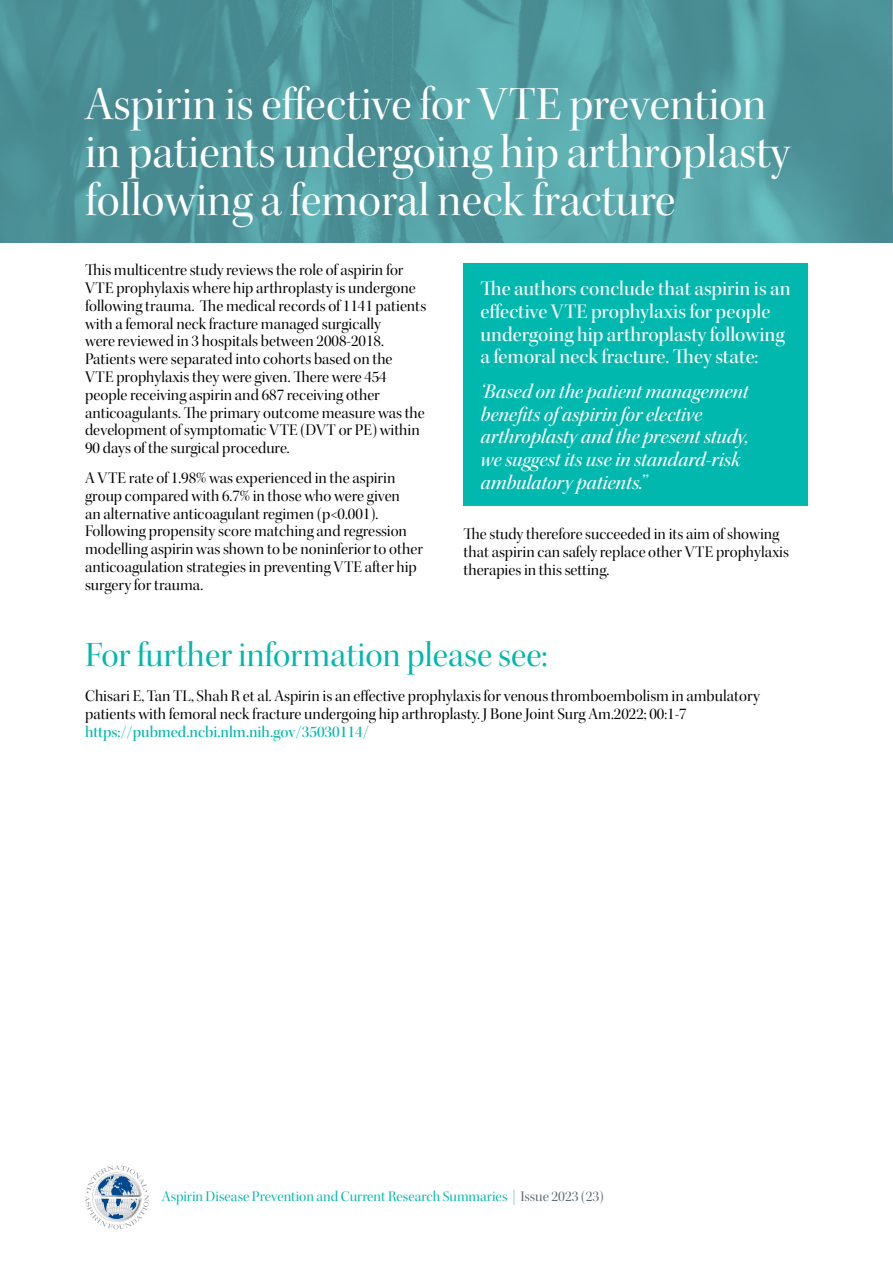
<style>
.page{position:relative;width:893px;height:1263px;background:#fff}
.page>*{position:absolute;margin:0;border:0;box-sizing:border-box;transform-origin:0 0}
.t1{font:48px/48px "Kepler Std Disp";color:#fff}
.t2{font:36px "Kepler Std Disp";color:#00b8ae}
.t3{font:21px/22.6px "Kepler Std Medium It Disp";color:#fff}
.t4{font:21px/22.6px "Kepler Std Medium Disp";color:#fff}
.t5{font:16.5px/17.9px "Kepler Std Disp";color:#000}
.t6{font:16.5px "Kepler Std Medium Disp";color:#00b8ae}
.t7{font:15px "Kepler Std Disp";color:#00b8ae}
.s1{color:#6ac6c7}
.s2{color:#606c77}
</style>
<div class="page">
<svg style="left:85px;top:1165px;width:64px;height:64px"></svg>
<svg style="left:0;top:0;width:893px;height:242px;background:#50999e"></svg>
<img style="left:892px;top:0;width:1px;height:194px">
<div style="left:463px;top:264px;width:345px;height:242px;background:#00b8ae"></div>
<h1 class="t1" style="left:85px;top:81px;width:706px">Aspirin is effective for VTE prevention in patients undergoing hip arthroplasty following a femoral neck fracture</h1>
<p class="t5" style="left:85px;top:261px;width:343px">This multicentre study reviews the role of aspirin for VTE prophylaxis where hip arthroplasty is undergone following trauma. The medical records of 1141 patients with a femoral neck fracture managed surgically<br>were reviewed in 3 hospitals between 2008-2018.<br>Patients were separated into cohorts based on the<br>VTE prophylaxis they were given. There were 454 people receiving aspirin and 687 receiving other anticoagulants. The primary outcome measure was the development of symptomatic VTE (DVT or PE) within 90 days of the surgical procedure.</p>
<p class="t5" style="left:85px;top:469px;width:339px">A VTE rate of 1.98% was experienced in the aspirin group compared with 6.7% in those who were given<br>an alternative anticoagulant regimen (p&lt;0.001).<br>Following propensity score matching and regression modelling aspirin was shown to be noninferior to other anticoagulation strategies in preventing VTE after hip surgery for trauma.</p>
<p class="t4" style="left:480px;top:278px;width:312px">The authors conclude that aspirin is an effective VTE prophylaxis for people undergoing hip arthroplasty following a femoral neck fracture. They state:</p>
<p class="t3" style="left:480px;top:380px;width:270px">‘Based on the patient management benefits of aspirin for elective arthroplasty and the present study, we suggest its use in standard-risk ambulatory patients.’’</p>
<p class="t5" style="left:463px;top:525px;width:327px">The study therefore succeeded in its aim of showing that aspirin can safely replace other VTE prophylaxis therapies in this setting.</p>
<h2 class="t2" style="left:85px;top:635px;width:464px">For further information please see:</h2>
<p class="t5" style="left:85px;top:687px;width:676px">Chisari E, Tan TL, Shah R et al. Aspirin is an effective prophylaxis for venous thromboembolism in ambulatory patients with femoral neck fracture undergoing hip arthroplasty. J Bone Joint Surg Am.2022; 00:1-7</p>
<p class="t6" style="left:85px;top:722px;width:286px">https://pubmed.ncbi.nlm.nih.gov/35030114/</p>
<p class="t7" style="left:162px;top:1188px;width:443px">Aspirin Disease Prevention and Current Research Summaries <span class="s1">|</span> <span class="s2">Issue 2023 (23)</span></p>
</div>
